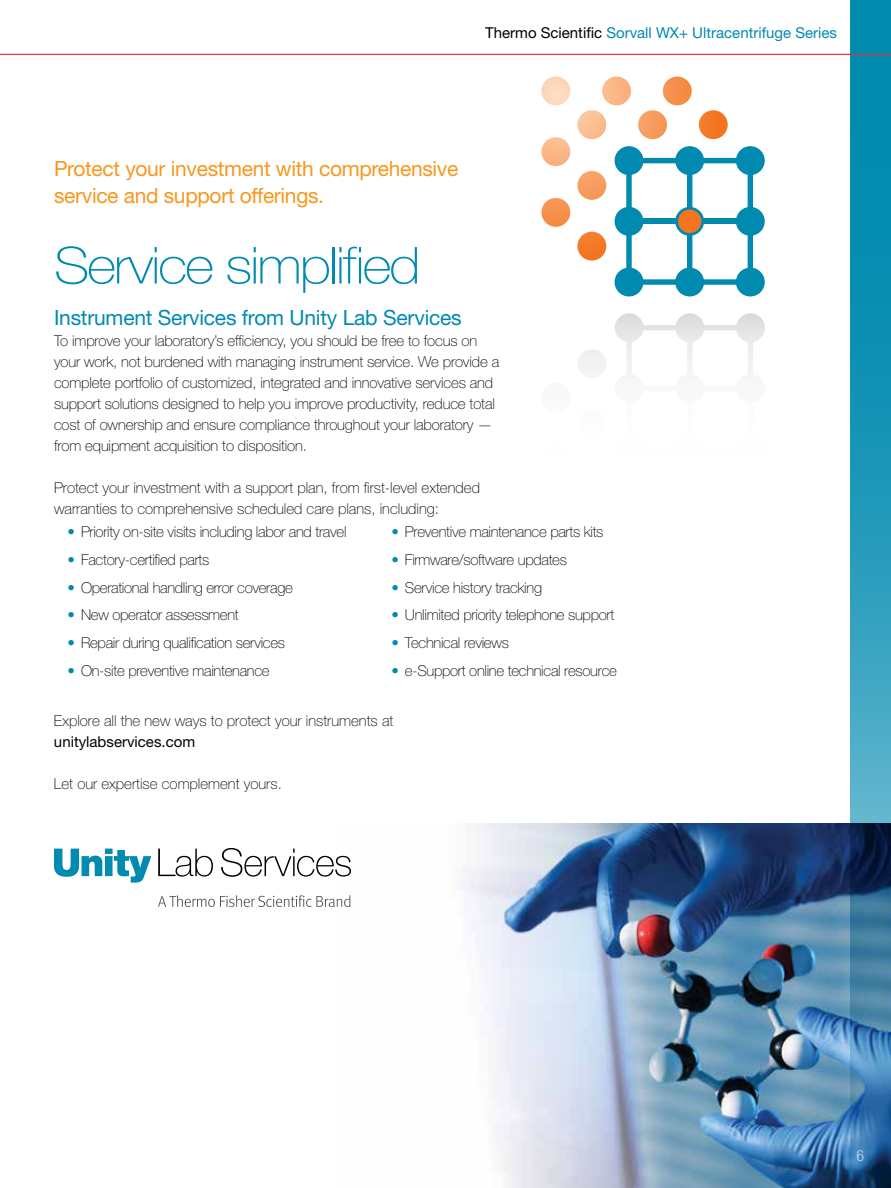
<style>
.page{position:relative;width:891px;height:1188px;background:#fff}
.page>*{position:absolute;margin:0;border:0;box-sizing:border-box;transform-origin:0 0}
.t1{font:100 51px "Helvetica Neue LT Std";letter-spacing:-.04em;color:#008ab0;scale:1.1 1}
.t2{font:21px/27px "Helvetica Neue LT Std";letter-spacing:-.015em;color:#f8971d}
.t3{font:21px "Helvetica Neue LT Std";letter-spacing:-.01em;color:#008ab0}
.t4{font:100 15px/21px "Helvetica Neue LT Std";letter-spacing:-.01em;color:#000}
.t5{font:15px "Helvetica Neue LT Std";color:#008ab0}
.t6{font:15px "Helvetica Neue LT Std";color:#000}
.t7{font:100 condensed 15px "Helvetica Neue LT Std";color:#fff}
.s1{color:#000}
.s2{color:#008ab0}
</style>
<div class="page">
<img style="left:461px;top:824px;width:389px;height:364px">
<svg style="left:850px;top:0;width:41px;height:1188px;background:#2487ac"></svg>
<svg style="left:541px;top:77px;width:187px;height:184px"></svg>
<div style="left:629px;top:219px;width:121px;height:5px;background:#008ab0"></div>
<div style="left:687px;top:161px;width:5px;height:121px;background:#008ab0"></div>
<div style="left:626px;top:158px;width:127px;height:127px;border:5px solid #008ab0"></div>
<div style="left:615px;top:146px;width:28px;height:29px;background:#008ab0;border-radius:50%"></div>
<div style="left:615px;top:207px;width:28px;height:29px;background:#008ab0;border-radius:50%"></div>
<div style="left:615px;top:268px;width:28px;height:28px;background:#008ab0;border-radius:50%"></div>
<div style="left:675px;top:146px;width:29px;height:29px;background:#008ab0;border-radius:50%"></div>
<svg style="left:675px;top:207px;width:29px;height:29px"></svg>
<div style="left:675px;top:268px;width:29px;height:28px;background:#008ab0;border-radius:50%"></div>
<div style="left:736px;top:146px;width:29px;height:29px;background:#008ab0;border-radius:50%"></div>
<div style="left:736px;top:207px;width:29px;height:29px;background:#008ab0;border-radius:50%"></div>
<div style="left:736px;top:268px;width:29px;height:28px;background:#008ab0;border-radius:50%"></div>
<div style="left:678px;top:210px;width:23px;height:23px;background:#f47421;border-radius:50%"></div>
<svg style="left:578px;top:313px;width:187px;height:61px"></svg>
<svg style="left:158px;top:895px;width:193px;height:12px"></svg>
<svg style="left:54px;top:849px;width:97px;height:34px"></svg>
<svg style="left:158px;top:849px;width:55px;height:28px"></svg>
<svg style="left:221px;top:848px;width:130px;height:29px"></svg>
<hr style="left:0;top:54px;width:891px;height:1px;background:#ee3134">
<p class="t5" style="left:485px;top:23px;width:353px"><span class="s1">Thermo Scientific</span> Sorvall WX+ Ultracentrifuge Series</p>
<h2 class="t2" style="left:54px;top:154px;width:406px">Protect your investment with comprehensive service and support offerings.</h2>
<h1 class="t1" style="left:54px;top:236px;width:335px">Service simplified</h1>
<h2 class="t3" style="left:54px;top:306px;width:409px">Instrument Services from Unity Lab Services</h2>
<p class="t4" style="left:54px;top:331px;width:447px">To improve your laboratory’s efficiency, you should be free to focus on your work, not burdened with managing instrument service. We provide a complete portfolio of customized, integrated and innovative services and support solutions designed to help you improve productivity, reduce total cost of ownership and ensure compliance throughout your laboratory — from equipment acquisition to disposition.</p>
<p class="t4" style="left:54px;top:478px;width:428px">Protect your investment with a support plan, from first-level extended warranties to comprehensive scheduled care plans, including:</p>
<p class="t4" style="left:392px;top:521px;width:214px"><span class="s2">•</span> Preventive maintenance parts kits</p>
<p class="t4" style="left:392px;top:549px;width:177px"><span class="s2">•</span> Firmware/software updates</p>
<p class="t4" style="left:392px;top:577px;width:152px"><span class="s2">•</span> Service history tracking</p>
<p class="t4" style="left:392px;top:605px;width:224px"><span class="s2">•</span> Unlimited priority telephone support</p>
<p class="t4" style="left:392px;top:632px;width:119px"><span class="s2">•</span> Technical reviews</p>
<p class="t4" style="left:392px;top:660px;width:227px"><span class="s2">•</span> e-Support online technical resource</p>
<p class="t4" style="left:54px;top:710px;width:341px">Explore all the new ways to protect your instruments at</p>
<p class="t6" style="left:54px;top:733px;width:143px">unitylabservices.com</p>
<p class="t4" style="left:54px;top:773px;width:229px">Let our expertise complement yours.</p>
<p class="t4" style="left:68px;top:521px;width:281px"><span class="s2">•</span> Priority on-site visits including labor and travel</p>
<p class="t4" style="left:68px;top:549px;width:143px"><span class="s2">•</span> Factory-certified parts</p>
<p class="t4" style="left:68px;top:577px;width:227px"><span class="s2">•</span> Operational handling error coverage</p>
<p class="t4" style="left:68px;top:605px;width:173px"><span class="s2">•</span> New operator assessment</p>
<p class="t4" style="left:68px;top:632px;width:219px"><span class="s2">•</span> Repair during qualification services</p>
<p class="t4" style="left:68px;top:660px;width:204px"><span class="s2">•</span> On-site preventive maintenance</p>
<p class="t7" style="left:857px;top:1147px;width:9px">6</p>
</div>
